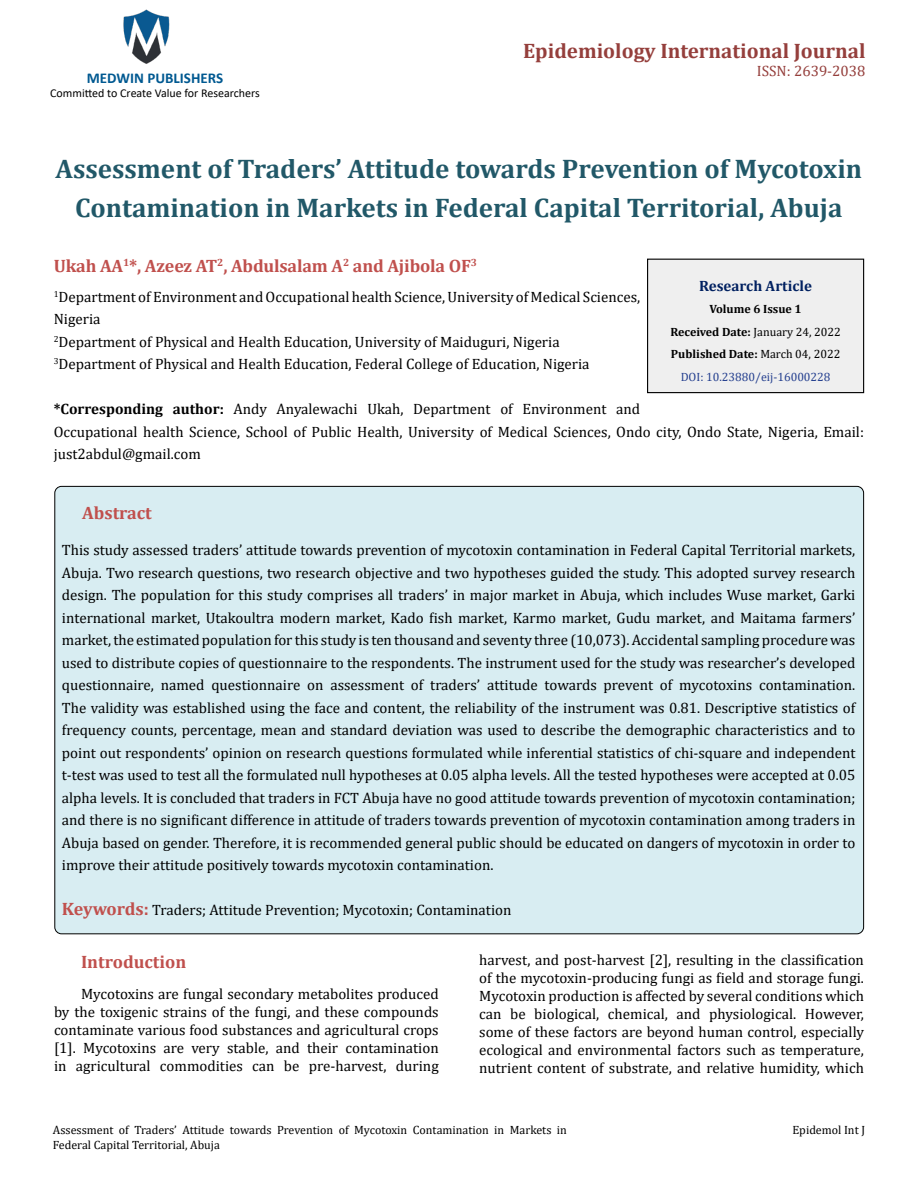
<style>
.page{position:relative;width:918px;height:1188px;background:#fff}
.page>*{position:absolute;margin:0;border:0;box-sizing:border-box;transform-origin:0 0}
.t1{font:700 27px/39px "Cambria";color:#215868;text-align:center}
.t2{font:700 21px "Cambria";color:#953f3c}
.t3{font:700 18px "Cambria";letter-spacing:-.01em;color:#c0504d}
.t4{font:15px/22.5px "Cambria";color:#000;text-align:justify}
.t5{font:700 15px "Calibri";color:#005991}
.t6{font:700 15px "Cambria";color:#002060}
.t7{font:15px "Cambria";color:#953f3c}
.t8{font:12px/14.4px "Cambria";color:#000}
.t9{font:700 12px/22.5px "Cambria";color:#000;text-align:center}
.t10{font:12px "Calibri";color:#000}
.s1{font-weight:700}
.s2{font-weight:400}
.s3{font-weight:400;color:#25408f}
.s4{font-weight:700;font-size:18px;color:#c0504d}
</style>
<div class="page">
<img style="left:123px;top:9px;width:47px;height:55px">
<div style="left:648px;top:259px;width:216px;height:134px;background:#efefef"></div>
<div style="left:647px;top:259px;width:217px;height:134px;border:1px solid #000"></div>
<div style="left:55px;top:486px;width:809px;height:448px;background:#d8edf2;border-radius:7px"></div>
<p class="t5" style="left:87px;top:67px;width:138px">MEDWIN PUBLISHERS</p>
<p class="t10" style="left:50px;top:85px;width:211px">Committed to Create Value for Researchers</p>
<h2 class="t2" style="left:523px;top:36px;width:344px">Epidemiology International Journal</h2>
<p class="t7" style="left:757px;top:62px;width:110px">ISSN: 2639-2038</p>
<h1 class="t1" style="left:55px;top:148px;width:808px">Assessment of Traders’ Attitude towards Prevention of Mycotoxin<br>Contamination in Markets in Federal Capital Territorial, Abuja</h1>
<p class="t3" style="left:54px;top:253px;width:425px">Ukah AA<sup>1</sup>*, Azeez AT<sup>2</sup>, Abdulsalam A<sup>2</sup> and Ajibola OF<sup>3</sup></p>
<p class="t4" style="left:54px;top:285px;width:588px;text-align:left"><sup>1</sup>Department of Environment and Occupational health Science, University of Medical Sciences, Nigeria<br><sup>2</sup>Department of Physical and Health Education, University of Maiduguri, Nigeria <sup>3</sup>Department of Physical and Health Education, Federal College of Education, Nigeria</p>
<p class="t4" style="left:54px;top:398px;width:812px;text-align:left"><span class="s1">*Corresponding author:</span> Andy Anyalewachi Ukah, Department of Environment and<br>Occupational health Science, School of Public Health, University of Medical Sciences, Ondo city, Ondo State, Nigeria, Email: just2abdul@gmail.com</p>
<p class="t6" style="left:699px;top:275px;width:114px">Research Article</p>
<p class="t9" style="left:670px;top:298px;width:172px">Volume 6 Issue 1<br>Received Date: <span class="s2">January 24, 2022<br></span>Published Date: <span class="s2">March 04, 2022<br></span><span class="s3">DOI: 10.23880/eij-16000228</span></p>
<p class="t3" style="left:82px;top:501px;width:71px">Abstract</p>
<p class="t4" style="left:62px;top:539px;width:795px">This study assessed traders’ attitude towards prevention of mycotoxin contamination in Federal Capital Territorial markets, Abuja. Two research questions, two research objective and two hypotheses guided the study. This adopted survey research design. The population for this study comprises all traders’ in major market in Abuja, which includes Wuse market, Garki international market, Utakoultra modern market, Kado fish market, Karmo market, Gudu market, and Maitama farmers’ market, the estimated population for this study is ten thousand and seventy three (10,073). Accidental sampling procedure was used to distribute copies of questionnaire to the respondents. The instrument used for the study was researcher’s developed questionnaire, named questionnaire on assessment of traders’ attitude towards prevent of mycotoxins contamination.<br>The validity was established using the face and content, the reliability of the instrument was 0.81. Descriptive statistics of frequency counts, percentage, mean and standard deviation was used to describe the demographic characteristics and to point out respondents’ opinion on research questions formulated while inferential statistics of chi-square and independent t-test was used to test all the formulated null hypotheses at 0.05 alpha levels. All the tested hypotheses were accepted at 0.05 alpha levels. It is concluded that traders in FCT Abuja have no good attitude towards prevention of mycotoxin contamination; and there is no significant difference in attitude of traders towards prevention of mycotoxin contamination among traders in Abuja based on gender. Therefore, it is recommended general public should be educated on dangers of mycotoxin in order to improve their attitude positively towards mycotoxin contamination.</p>
<p class="t4" style="left:62px;top:899px;width:451px"><span class="s4">Keywords:</span> Traders; Attitude Prevention; Mycotoxin; Contamination</p>
<p class="t3" style="left:81px;top:949px;width:107px">Introduction</p>
<p class="t4" style="left:54px;top:985px;width:386px;line-height:18px;text-indent:27px">Mycotoxins are fungal secondary metabolites produced by the toxigenic strains of the fungi, and these compounds contaminate various food substances and agricultural crops [1]. Mycotoxins are very stable, and their contamination in agricultural commodities can be pre-harvest, during</p>
<p class="t4" style="left:479px;top:951px;width:386px;line-height:18px">harvest, and post-harvest [2], resulting in the classification of the mycotoxin-producing fungi as field and storage fungi.<br>Mycotoxin production is affected by several conditions which can be biological, chemical, and physiological. However, some of these factors are beyond human control, especially ecological and environmental factors such as temperature, nutrient content of substrate, and relative humidity, which</p>
<p class="t8" style="left:53px;top:1123px;width:516px">Assessment of Traders’ Attitude towards Prevention of Mycotoxin Contamination in Markets in<br>Federal Capital Territorial, Abuja</p>
<p class="t8" style="left:792px;top:1123px;width:74px">Epidemol Int J</p>
</div>
